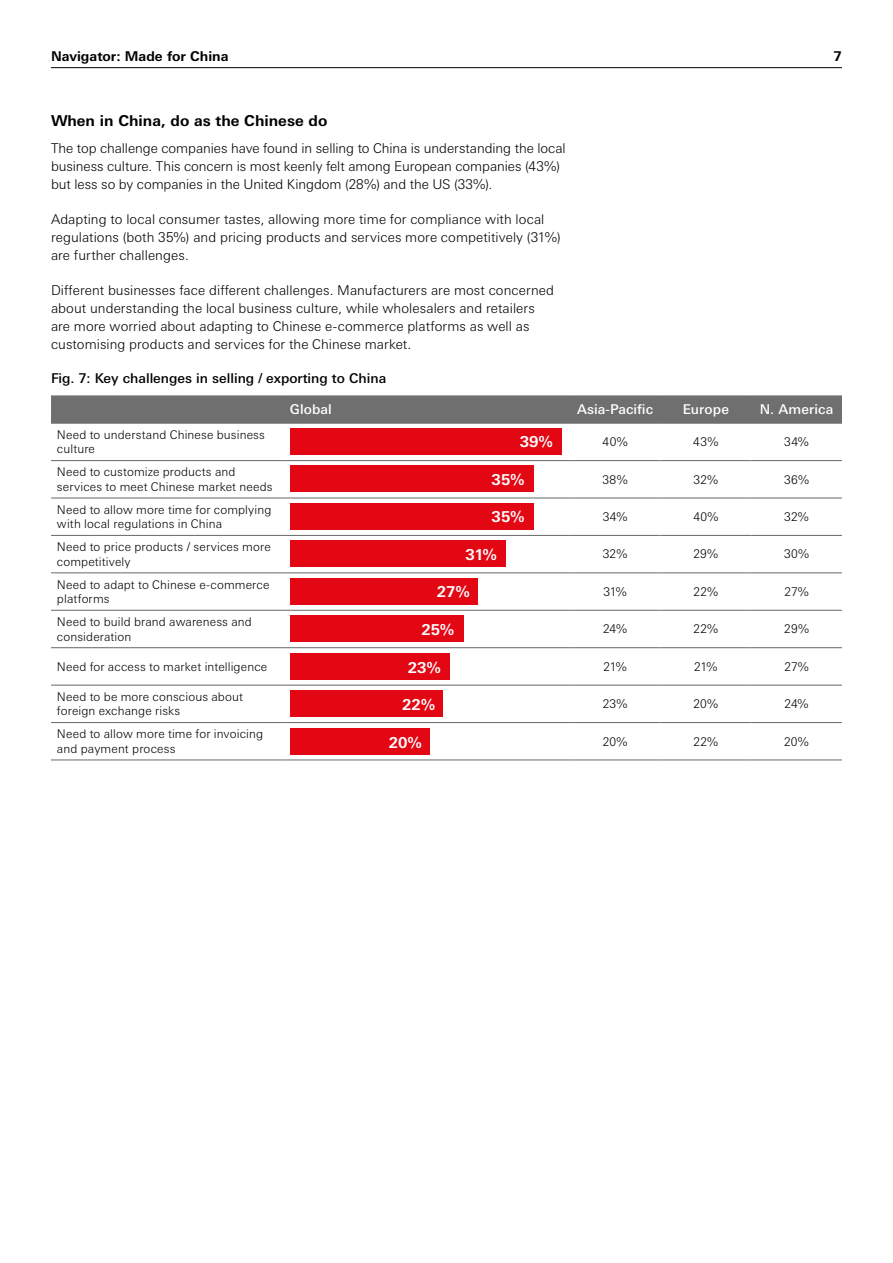
<style>
.page{position:relative;width:893px;height:1263px;background:#fff}
.page>*{position:absolute;margin:0;border:0;box-sizing:border-box;transform-origin:0 0}
.t1{font:700 15px "Univers Nextfor HSBC";color:#000}
.t2{font:700 15px "Univers Nextfor HSBC";color:#fff}
.t3{font:300 13.5px/18px "Univers Nextfor HSBC";letter-spacing:.005em;color:#000}
.t4{font:500 13.5px "Univers Nextfor HSBC";color:#000}
.t5{font:500 13.5px "Univers Nextfor HSBC";letter-spacing:.01em;color:#fff}
.t6{font:700 13.5px "Univers Nextfor HSBC";color:#000}
.t7{font:300 12px/14.4px "Univers Nextfor HSBC";letter-spacing:.01em;color:#000}
</style>
<div class="page">
<hr style="left:51px;top:67px;width:791px;height:1px;background:#000">
<div style="left:51px;top:396px;width:791px;height:27px;background:#706f6f"></div>
<hr style="left:51px;top:497px;width:233px;height:1px;background:#706f6f">
<hr style="left:284px;top:497px;width:286px;height:1px;background:#706f6f">
<hr style="left:570px;top:497px;width:90px;height:1px;background:#706f6f">
<hr style="left:660px;top:497px;width:91px;height:1px;background:#706f6f">
<hr style="left:751px;top:497px;width:91px;height:1px;background:#706f6f">
<hr style="left:51px;top:535px;width:233px;height:1px;background:#706f6f">
<hr style="left:284px;top:535px;width:286px;height:1px;background:#706f6f">
<hr style="left:570px;top:535px;width:90px;height:1px;background:#706f6f">
<hr style="left:660px;top:535px;width:91px;height:1px;background:#706f6f">
<hr style="left:751px;top:535px;width:91px;height:1px;background:#706f6f">
<hr style="left:51px;top:572px;width:233px;height:1px;background:#706f6f">
<hr style="left:284px;top:572px;width:286px;height:1px;background:#706f6f">
<hr style="left:570px;top:572px;width:90px;height:1px;background:#706f6f">
<hr style="left:660px;top:572px;width:91px;height:1px;background:#706f6f">
<hr style="left:751px;top:572px;width:91px;height:1px;background:#706f6f">
<hr style="left:51px;top:610px;width:233px;height:1px;background:#706f6f">
<hr style="left:284px;top:610px;width:286px;height:1px;background:#706f6f">
<hr style="left:570px;top:610px;width:90px;height:1px;background:#706f6f">
<hr style="left:660px;top:610px;width:91px;height:1px;background:#706f6f">
<hr style="left:751px;top:610px;width:91px;height:1px;background:#706f6f">
<hr style="left:51px;top:647px;width:233px;height:1px;background:#706f6f">
<hr style="left:284px;top:647px;width:286px;height:1px;background:#706f6f">
<hr style="left:570px;top:647px;width:90px;height:1px;background:#706f6f">
<hr style="left:660px;top:647px;width:91px;height:1px;background:#706f6f">
<hr style="left:751px;top:647px;width:91px;height:1px;background:#706f6f">
<hr style="left:51px;top:685px;width:233px;height:1px;background:#706f6f">
<hr style="left:284px;top:685px;width:286px;height:1px;background:#706f6f">
<hr style="left:570px;top:685px;width:90px;height:1px;background:#706f6f">
<hr style="left:660px;top:685px;width:91px;height:1px;background:#706f6f">
<hr style="left:751px;top:685px;width:91px;height:1px;background:#706f6f">
<hr style="left:51px;top:722px;width:233px;height:1px;background:#706f6f">
<hr style="left:284px;top:722px;width:286px;height:1px;background:#706f6f">
<hr style="left:570px;top:722px;width:90px;height:1px;background:#706f6f">
<hr style="left:660px;top:722px;width:91px;height:1px;background:#706f6f">
<hr style="left:751px;top:722px;width:91px;height:1px;background:#706f6f">
<hr style="left:51px;top:759px;width:233px;height:1px;background:#706f6f">
<hr style="left:284px;top:759px;width:286px;height:1px;background:#706f6f">
<hr style="left:570px;top:759px;width:90px;height:1px;background:#706f6f">
<hr style="left:660px;top:759px;width:91px;height:1px;background:#706f6f">
<hr style="left:751px;top:759px;width:91px;height:1px;background:#706f6f">
<hr style="left:51px;top:460px;width:233px;height:1px;background:#706f6f">
<hr style="left:284px;top:460px;width:286px;height:1px;background:#706f6f">
<hr style="left:570px;top:460px;width:90px;height:1px;background:#706f6f">
<hr style="left:660px;top:460px;width:91px;height:1px;background:#706f6f">
<hr style="left:751px;top:460px;width:91px;height:1px;background:#706f6f">
<hr style="left:51px;top:395px;width:233px;height:1px;background:#706f6f">
<hr style="left:284px;top:395px;width:286px;height:1px;background:#706f6f">
<hr style="left:570px;top:395px;width:90px;height:1px;background:#706f6f">
<hr style="left:660px;top:395px;width:91px;height:1px;background:#706f6f">
<hr style="left:751px;top:395px;width:91px;height:1px;background:#706f6f">
<hr style="left:51px;top:423px;width:233px;height:1px;background:#706f6f">
<hr style="left:284px;top:423px;width:286px;height:1px;background:#706f6f">
<hr style="left:570px;top:423px;width:90px;height:1px;background:#706f6f">
<hr style="left:660px;top:423px;width:91px;height:1px;background:#706f6f">
<hr style="left:751px;top:423px;width:91px;height:1px;background:#706f6f">
<div style="left:290px;top:428px;width:271px;height:26px;background:#e30613"></div>
<div style="left:290px;top:503px;width:243px;height:27px;background:#e30613"></div>
<div style="left:290px;top:578px;width:188px;height:27px;background:#e30613"></div>
<div style="left:290px;top:653px;width:160px;height:27px;background:#e30613"></div>
<div style="left:290px;top:465px;width:243px;height:27px;background:#e30613"></div>
<div style="left:290px;top:540px;width:216px;height:27px;background:#e30613"></div>
<div style="left:290px;top:616px;width:174px;height:26px;background:#e30613"></div>
<div style="left:290px;top:691px;width:153px;height:26px;background:#e30613"></div>
<div style="left:290px;top:728px;width:139px;height:27px;background:#e30613"></div>
<p class="t6" style="left:51px;top:47px;width:179px">Navigator: Made for China</p>
<p class="t6" style="left:833px;top:47px;width:10px">7</p>
<p class="t1" style="left:51px;top:110px;width:278px">When in China, do as the Chinese do</p>
<p class="t3" style="left:51px;top:138px;width:516px">The top challenge companies have found in selling to China is understanding the local business culture. This concern is most keenly felt among European companies (43%) but less so by companies in the United Kingdom (28%) and the US (33%).</p>
<p class="t3" style="left:51px;top:209px;width:511px">Adapting to local consumer tastes, allowing more time for compliance with local regulations (both 35%) and pricing products and services more competitively (31%) are further challenges.</p>
<p class="t3" style="left:51px;top:280px;width:505px">Different businesses face different challenges. Manufacturers are most concerned about understanding the local business culture, while wholesalers and retailers are more worried about adapting to Chinese e-commerce platforms as well as customising products and services for the Chinese market.</p>
<p class="t4" style="left:51px;top:368px;width:337px">Fig. 7: Key challenges in selling / exporting to China</p>
<p class="t5" style="left:290px;top:400px;width:44px">Global</p>
<p class="t5" style="left:577px;top:400px;width:77px">Asia-Pacific</p>
<p class="t5" style="left:683px;top:400px;width:48px">Europe</p>
<p class="t5" style="left:760px;top:400px;width:75px">N. America</p>
<p class="t7" style="left:57px;top:427px;width:209px">Need to understand Chinese business culture</p>
<p class="t7" style="left:603px;top:434px;width:27px">40%</p>
<p class="t7" style="left:693px;top:434px;width:27px">43%</p>
<p class="t7" style="left:784px;top:434px;width:26px">34%</p>
<p class="t7" style="left:57px;top:464px;width:217px">Need to customize products and services to meet Chinese market needs</p>
<p class="t7" style="left:603px;top:471px;width:27px">38%</p>
<p class="t7" style="left:693px;top:471px;width:26px">32%</p>
<p class="t7" style="left:784px;top:471px;width:26px">36%</p>
<p class="t7" style="left:57px;top:502px;width:216px">Need to allow more time for complying with local regulations in China</p>
<p class="t7" style="left:603px;top:509px;width:26px">34%</p>
<p class="t7" style="left:693px;top:509px;width:27px">40%</p>
<p class="t7" style="left:784px;top:509px;width:26px">32%</p>
<p class="t7" style="left:57px;top:539px;width:215px">Need to price products / services more competitively</p>
<p class="t7" style="left:603px;top:546px;width:26px">32%</p>
<p class="t7" style="left:693px;top:546px;width:26px">29%</p>
<p class="t7" style="left:784px;top:546px;width:26px">30%</p>
<p class="t7" style="left:57px;top:576px;width:214px">Need to adapt to Chinese e-commerce platforms</p>
<p class="t7" style="left:603px;top:584px;width:25px">31%</p>
<p class="t7" style="left:693px;top:584px;width:26px">22%</p>
<p class="t7" style="left:784px;top:584px;width:26px">27%</p>
<p class="t7" style="left:57px;top:614px;width:196px">Need to build brand awareness and consideration</p>
<p class="t7" style="left:603px;top:621px;width:26px">24%</p>
<p class="t7" style="left:693px;top:621px;width:26px">22%</p>
<p class="t7" style="left:784px;top:621px;width:26px">29%</p>
<p class="t7" style="left:57px;top:658px;width:212px">Need for access to market intelligence</p>
<p class="t7" style="left:603px;top:658px;width:25px">21%</p>
<p class="t7" style="left:694px;top:658px;width:25px">21%</p>
<p class="t7" style="left:784px;top:658px;width:26px">27%</p>
<p class="t7" style="left:57px;top:689px;width:188px">Need to be more conscious about foreign exchange risks</p>
<p class="t7" style="left:603px;top:696px;width:26px">23%</p>
<p class="t7" style="left:693px;top:696px;width:26px">20%</p>
<p class="t7" style="left:785px;top:696px;width:26px">24%</p>
<p class="t7" style="left:57px;top:726px;width:208px">Need to allow more time for invoicing and payment process</p>
<p class="t7" style="left:603px;top:733px;width:26px">20%</p>
<p class="t7" style="left:693px;top:733px;width:26px">22%</p>
<p class="t7" style="left:784px;top:733px;width:26px">20%</p>
<p class="t2" style="left:520px;top:431px;width:35px">39%</p>
<p class="t2" style="left:492px;top:469px;width:34px">35%</p>
<p class="t2" style="left:492px;top:506px;width:34px">35%</p>
<p class="t2" style="left:465px;top:544px;width:33px">31%</p>
<p class="t2" style="left:437px;top:581px;width:34px">27%</p>
<p class="t2" style="left:421px;top:619px;width:34px">25%</p>
<p class="t2" style="left:408px;top:657px;width:34px">23%</p>
<p class="t2" style="left:402px;top:694px;width:34px">22%</p>
<p class="t2" style="left:389px;top:732px;width:34px">20%</p>
</div>
